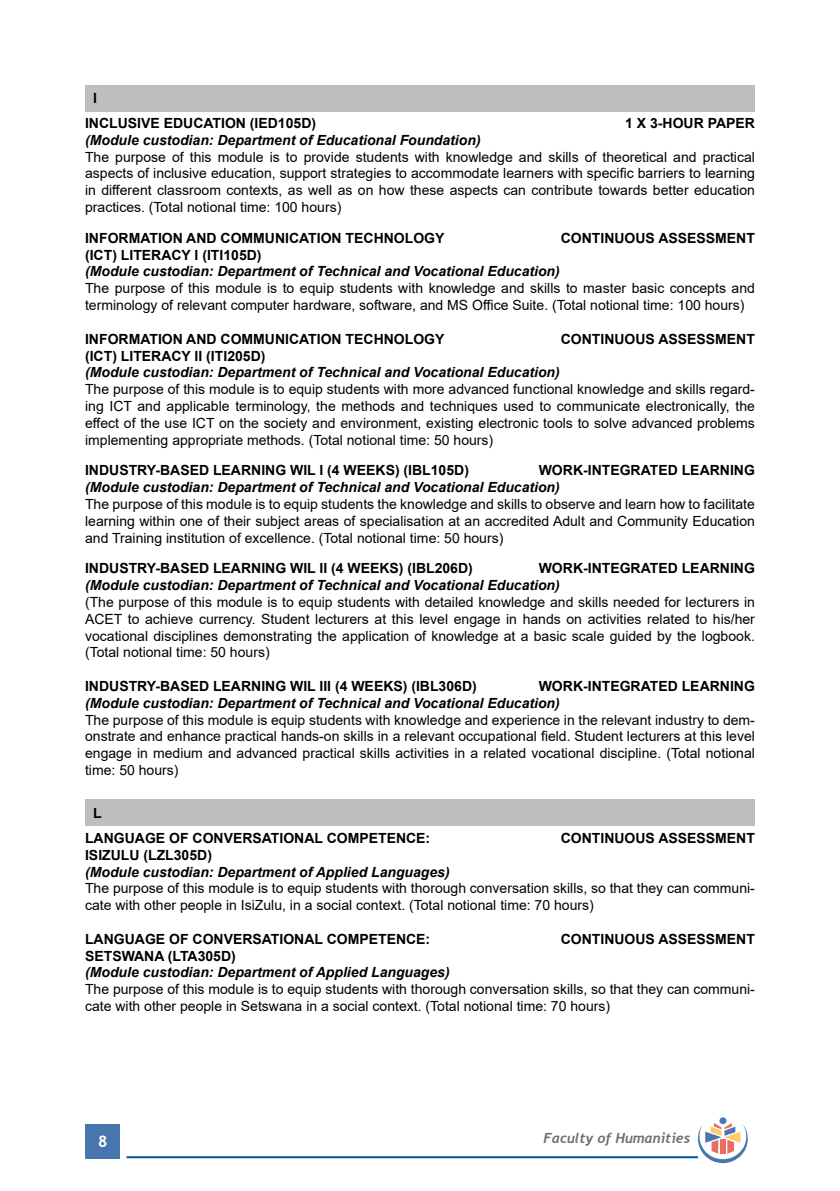
<style>
.page{position:relative;width:840px;height:1191px;background:#fff}
.page>*{position:absolute;margin:0;border:0;box-sizing:border-box;transform-origin:0 0}
.t1{font:700 16px "Trebuchet MS";color:#fff}
.t2{font:14px/16.8px "Arial";color:#000;text-align:justify}
.t3{font:700 14px/24.8px "Arial";color:#000}
.t4{font:italic 700 14px "Arial";color:#000}
.t5{font:italic 700 14px "Trebuchet";color:#6d6e71}
</style>
<div class="page">
<div style="left:86px;top:1124px;width:34px;height:34px;background:#4777ae"></div>
<hr style="left:126px;top:1156px;width:571px;height:2px;background:#005596">
<div style="left:719px;top:1117px;width:7px;height:7px;background:#4777ae;border-radius:50%"></div>
<svg style="left:697px;top:1123px;width:50px;height:40px"></svg>
<div style="left:85px;top:85px;width:669px;height:26px;background:#bcbec0"></div>
<div style="left:85px;top:800px;width:669px;height:26px;background:#bcbec0"></div>
<p class="t3" style="left:85px;top:86px;width:232px;text-indent:8px">I<br>INCLUSIVE EDUCATION (IED105D)</p>
<p class="t3" style="left:624px;top:111px;width:131px">1 X 3-HOUR PAPER</p>
<p class="t4" style="left:85px;top:131px;width:397px">(Module custodian: Department of Educational Foundation)</p>
<p class="t2" style="left:85px;top:148px;width:671px">The purpose of this module is to provide students with knowledge and skills of theoretical and practical aspects of inclusive education, support strategies to accommodate learners with specific barriers to learning in different classroom contexts, as well as on how these aspects can contribute towards better education practices. (Total notional time: 100 hours)</p>
<p class="t3" style="left:85px;top:226px;width:361px">INFORMATION AND COMMUNICATION TECHNOLOGY</p>
<p class="t3" style="left:560px;top:226px;width:195px">CONTINUOUS ASSESSMENT</p>
<p class="t3" style="left:85px;top:242px;width:178px">(ICT) LITERACY I (ITI105D)</p>
<p class="t4" style="left:85px;top:262px;width:476px">(Module custodian: Department of Technical and Vocational Education)</p>
<p class="t2" style="left:85px;top:280px;width:671px">The purpose of this module is to equip students with knowledge and skills to master basic concepts and terminology of relevant computer hardware, software, and MS Office Suite. (Total notional time: 100 hours)</p>
<p class="t3" style="left:85px;top:326px;width:361px">INFORMATION AND COMMUNICATION TECHNOLOGY</p>
<p class="t3" style="left:560px;top:326px;width:195px">CONTINUOUS ASSESSMENT</p>
<p class="t3" style="left:85px;top:343px;width:182px">(ICT) LITERACY II (ITI205D)</p>
<p class="t4" style="left:85px;top:363px;width:476px">(Module custodian: Department of Technical and Vocational Education)</p>
<p class="t2" style="left:85px;top:381px;width:671px">The purpose of this module is to equip students with more advanced functional knowledge and skills regard&shy;ing ICT and applicable terminology, the methods and techniques used to communicate electronically, the effect of the use ICT on the society and environment, existing electronic tools to solve advanced problems implementing appropriate methods. (Total notional time: 50 hours)</p>
<p class="t3" style="left:85px;top:458px;width:385px">INDUSTRY-BASED LEARNING WIL I (4 WEEKS) (IBL105D)</p>
<p class="t3" style="left:538px;top:458px;width:217px">WORK-INTEGRATED LEARNING</p>
<p class="t4" style="left:85px;top:478px;width:476px">(Module custodian: Department of Technical and Vocational Education)</p>
<p class="t2" style="left:85px;top:495px;width:671px">The purpose of this module is to equip students the knowledge and skills to observe and learn how to facilitate learning within one of their subject areas of specialisation at an accredited Adult and Community Education and Training institution of excellence. (Total notional time: 50 hours)</p>
<p class="t3" style="left:85px;top:556px;width:389px">INDUSTRY-BASED LEARNING WIL II (4 WEEKS) (IBL206D)</p>
<p class="t3" style="left:538px;top:556px;width:217px">WORK-INTEGRATED LEARNING</p>
<p class="t4" style="left:85px;top:576px;width:476px">(Module custodian: Department of Technical and Vocational Education)</p>
<p class="t2" style="left:85px;top:593px;width:671px">(The purpose of this module is to equip students with detailed knowledge and skills needed for lecturers in ACET to achieve currency. Student lecturers at this level engage in hands on activities related to his/her vocational disciplines demonstrating the application of knowledge at a basic scale guided by the logbook. (Total notional time: 50 hours)</p>
<p class="t3" style="left:85px;top:674px;width:393px">INDUSTRY-BASED LEARNING WIL III (4 WEEKS) (IBL306D)</p>
<p class="t3" style="left:538px;top:674px;width:217px">WORK-INTEGRATED LEARNING</p>
<p class="t4" style="left:85px;top:693px;width:476px">(Module custodian: Department of Technical and Vocational Education)</p>
<p class="t2" style="left:85px;top:711px;width:671px">The purpose of this module is equip students with knowledge and experience in the relevant industry to dem&shy;onstrate and enhance practical hands-on skills in a relevant occupational field. Student lecturers at this level engage in medium and advanced practical skills activities in a related vocational discipline. (Total notional time: 50 hours)</p>
<p class="t3" style="left:85px;top:801px;width:346px;text-indent:8px">L<br>LANGUAGE OF CONVERSATIONAL COMPETENCE:</p>
<p class="t3" style="left:560px;top:825px;width:195px">CONTINUOUS ASSESSMENT</p>
<p class="t3" style="left:85px;top:842px;width:128px">ISIZULU (LZL305D)</p>
<p class="t4" style="left:85px;top:862px;width:366px">(Module custodian: Department of Applied Languages)</p>
<p class="t2" style="left:85px;top:880px;width:671px">The purpose of this module is to equip students with thorough conversation skills, so that they can communi&shy;cate with other people in IsiZulu, in a social context. (Total notional time: 70 hours)</p>
<p class="t3" style="left:85px;top:926px;width:346px">LANGUAGE OF CONVERSATIONAL COMPETENCE:</p>
<p class="t3" style="left:560px;top:926px;width:195px">CONTINUOUS ASSESSMENT</p>
<p class="t3" style="left:85px;top:943px;width:152px">SETSWANA (LTA305D)</p>
<p class="t4" style="left:85px;top:963px;width:366px">(Module custodian: Department of Applied Languages)</p>
<p class="t2" style="left:85px;top:980px;width:671px">The purpose of this module is to equip students with thorough conversation skills, so that they can communi&shy;cate with other people in Setswana in a social context. (Total notional time: 70 hours)</p>
<p class="t1" style="left:98px;top:1131px;width:11px">8</p>
<p class="t5" style="left:543px;top:1129px;width:148px">Faculty of Humanities</p>
</div>
